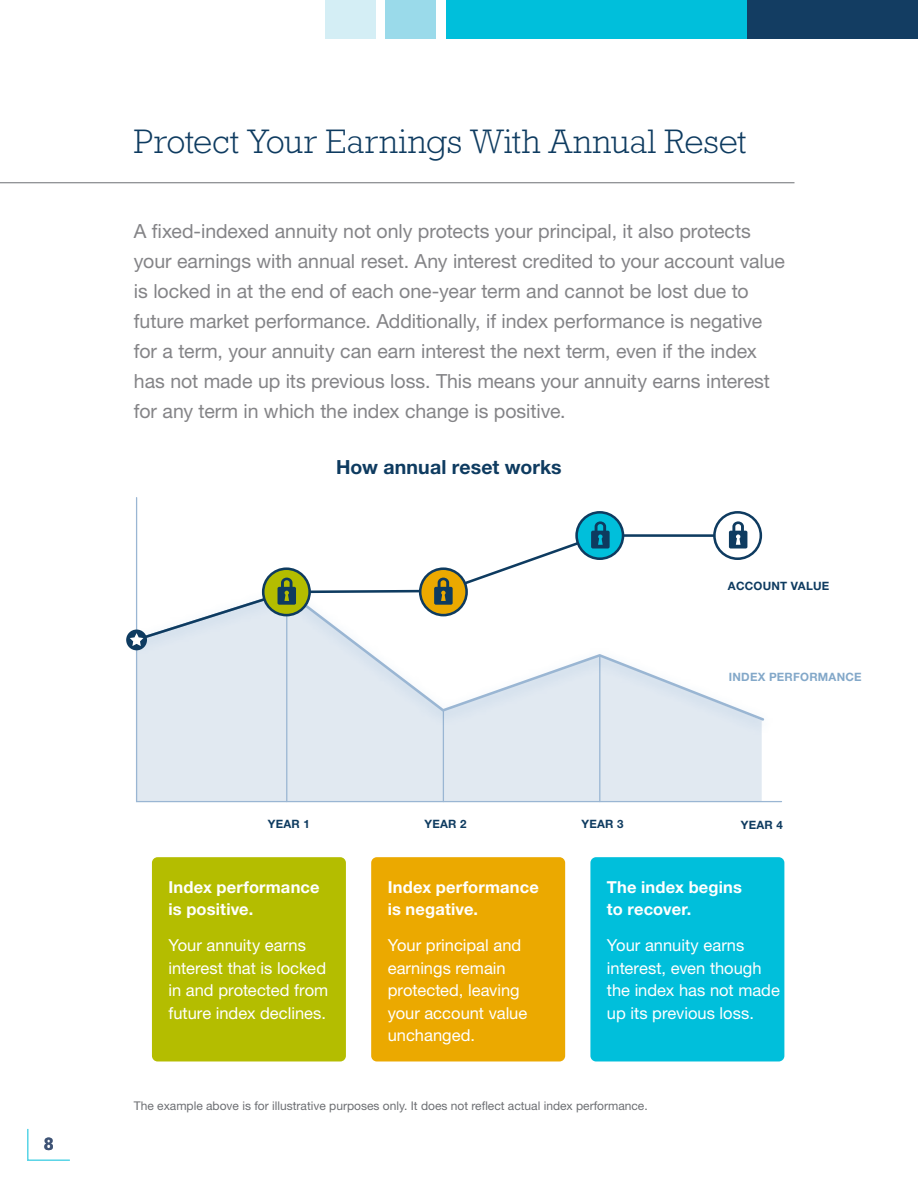
<style>
.page{position:relative;width:918px;height:1188px;background:#fff}
.page>*{position:absolute;margin:0;border:0;box-sizing:border-box;transform-origin:0 0}
.t1{font:300 34.5px "Rockwell Std";color:#0e3b60}
.t2{font:19.5px/30px "Helvetica Neue LT Std";letter-spacing:-.005em;color:#848487}
.t3{font:700 19.5px "Helvetica Neue LT Std";letter-spacing:.005em;color:#0e3b60}
.t4{font:700 18px "Rockwell Std";color:#3e5375}
.t5{font:16.5px/22.5px "Helvetica Neue LT Std";color:#fff}
.t6{font:700 16.5px/22.5px "Helvetica Neue LT Std";letter-spacing:.01em;color:#fff}
.t7{font:12px "Helvetica Neue LT Std";color:#6d6f73}
.t8{font:700 11.55px "Helvetica Neue LT Std";letter-spacing:.02em;color:#0e3b60}
.t9{font:700 11.55px "Helvetica Neue LT Std";letter-spacing:.02em;color:#83a8c9}
</style>
<div class="page">
<svg style="left:27px;top:1128px;width:43px;height:33px"></svg>
<hr style="left:0;top:182px;width:795px;height:1px;background:#6d6f73">
<svg style="left:135px;top:497px;width:647px;height:306px"></svg>
<div style="left:126px;top:630px;width:21px;height:20px;background:#0e3b60;border-radius:50%"></div>
<svg style="left:130px;top:633px;width:13px;height:13px"></svg>
<div style="left:386px;top:0;width:50px;height:39px;background:#9adaea"></div>
<div style="left:325px;top:0;width:50px;height:39px;background:#d4eef5"></div>
<div style="left:744px;top:0;width:174px;height:39px;background:#133d62"></div>
<div style="left:446px;top:0;width:301px;height:39px;background:#00bfdb"></div>
<div style="left:152px;top:857px;width:194px;height:204px;background:#b4bd00;border-radius:6px"></div>
<div style="left:371px;top:857px;width:194px;height:204px;background:#eba900;border-radius:6px"></div>
<div style="left:590px;top:857px;width:194px;height:204px;background:#00bfdb;border-radius:6px"></div>
<p class="t4" style="left:44px;top:1133px;width:11px">8</p>
<h1 class="t1" style="left:134px;top:122px;width:614px">Protect Your Earnings With Annual Reset</h1>
<p class="t2" style="left:134px;top:216px;width:653px">A fixed-indexed annuity not only protects your principal, it also protects your earnings with annual reset. Any interest credited to your account value is locked in at the end of each one-year term and cannot be lost due to future market performance. Additionally, if index performance is negative for a term, your annuity can earn interest the next term, even if the index has not made up its previous loss. This means your annuity earns interest for any term in which the index change is positive.</p>
<p class="t3" style="left:336px;top:455px;width:227px">How annual reset works</p>
<p class="t8" style="left:728px;top:579px;width:103px">ACCOUNT VALUE</p>
<p class="t9" style="left:729px;top:669px;width:134px">INDEX PERFORMANCE</p>
<p class="t8" style="left:268px;top:817px;width:44px">YEAR 1</p>
<p class="t8" style="left:425px;top:817px;width:44px">YEAR 2</p>
<p class="t8" style="left:582px;top:817px;width:44px">YEAR 3</p>
<p class="t8" style="left:741px;top:818px;width:44px">YEAR 4</p>
<p class="t6" style="left:168px;top:875px;width:153px">Index performance is positive.</p>
<p class="t5" style="left:168px;top:934px;width:161px">Your annuity earns interest that is locked in and protected from future index declines.</p>
<p class="t6" style="left:388px;top:875px;width:153px">Index performance is negative.</p>
<p class="t5" style="left:388px;top:934px;width:141px">Your principal and earnings remain protected, leaving your account value unchanged.</p>
<p class="t6" style="left:607px;top:875px;width:137px">The index begins to recover.</p>
<p class="t5" style="left:607px;top:934px;width:175px">Your annuity earns interest, even though the index has not made up its previous loss.</p>
<p class="t7" style="left:134px;top:1099px;width:515px">The example above is for illustrative purposes only. It does not reflect actual index performance.</p>
</div>
